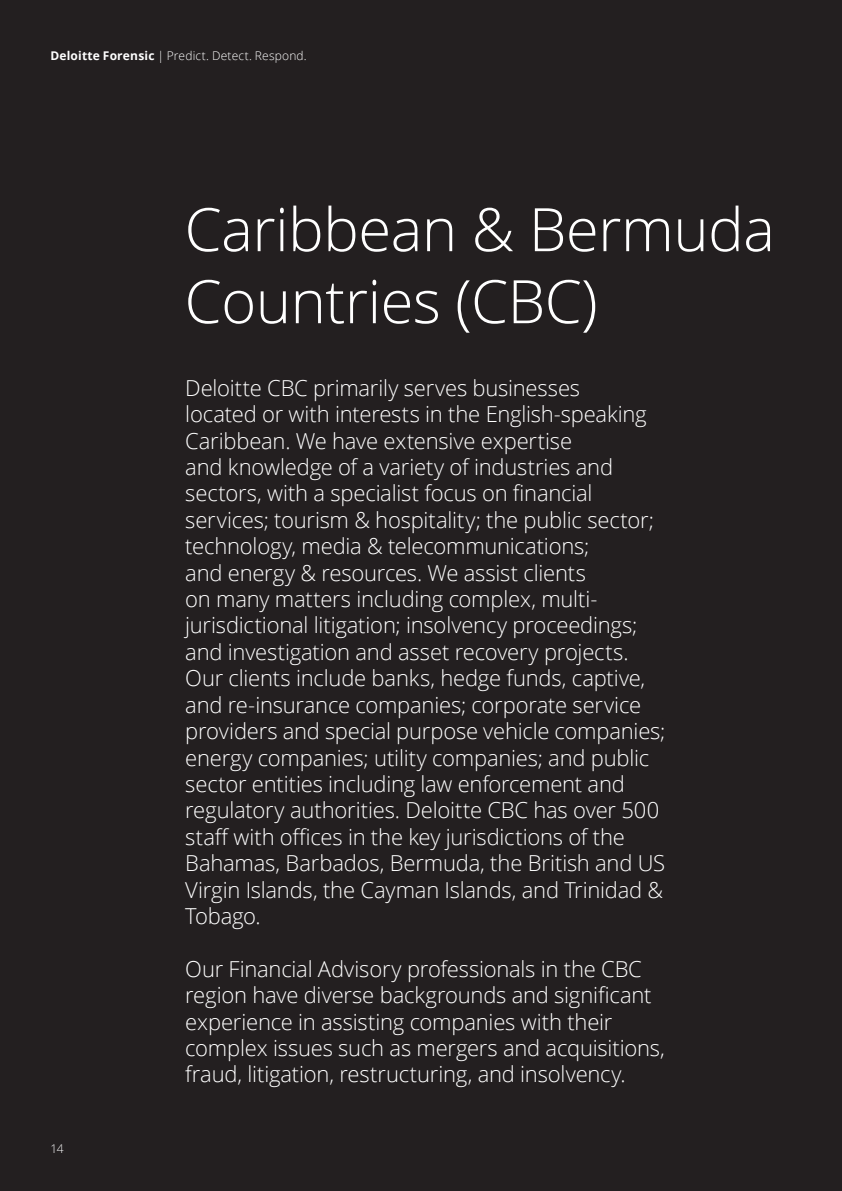
<style>
.page{position:relative;width:842px;height:1191px;background:#231f20}
.page>*{position:absolute;margin:0;border:0;box-sizing:border-box;transform-origin:0 0}
.t1{font:300 60px/72px "Open Sans";letter-spacing:-.01em;color:#fff}
.t2{font:300 22px/26.4px "Open Sans";letter-spacing:-.01em;color:#fff}
.t3{font:300 12px "Open Sans";letter-spacing:.015em;color:#fff}
.s1{font-weight:700}
</style>
<div class="page">
<p class="t3" style="left:50px;top:47px;width:258px"><span class="s1">Deloitte Forensic</span> | Predict. Detect. Respond.</p>
<h1 class="t1" style="left:184px;top:192px;width:592px">Caribbean &amp; Bermuda<br>Countries (CBC)</h1>
<p class="t3" style="left:50px;top:1140px;width:15px">14</p>
<p class="t2" style="left:185px;top:374px;width:482px">Deloitte CBC primarily serves businesses<br>located or with interests in the English-speaking Caribbean. We have extensive expertise<br>and knowledge of a variety of industries and sectors, with a specialist focus on financial services; tourism &amp; hospitality; the public sector; technology, media &amp; telecommunications;<br>and energy &amp; resources. We assist clients<br>on many matters including complex, multi&shy;jurisdictional litigation; insolvency proceedings; and investigation and asset recovery projects.<br>Our clients include banks, hedge funds, captive, and re-insurance companies; corporate service providers and special purpose vehicle companies; energy companies; utility companies; and public sector entities including law enforcement and regulatory authorities. Deloitte CBC has over 500 staff with offices in the key jurisdictions of the Bahamas, Barbados, Bermuda, the British and US Virgin Islands, the Cayman Islands, and Trinidad &amp; Tobago.</p>
<p class="t2" style="left:185px;top:955px;width:481px">Our Financial Advisory professionals in the CBC region have diverse backgrounds and significant experience in assisting companies with their complex issues such as mergers and acquisitions, fraud, litigation, restructuring, and insolvency.</p>
</div>
